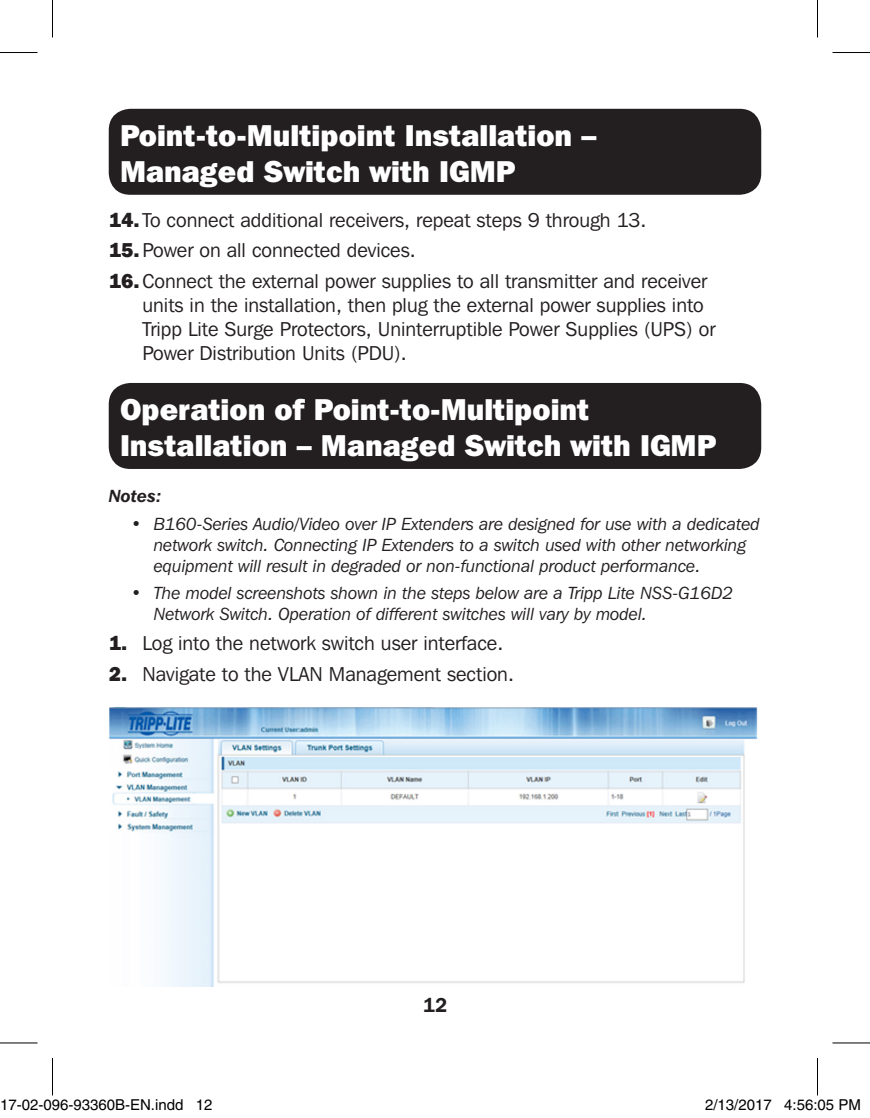
<style>
.page{position:relative;width:870px;height:1118px;background:#fff}
.page>*{position:absolute;margin:0;border:0;box-sizing:border-box;transform-origin:0 0}
.t1{font:800 30px/36px "Franklin Gothic IT Cby BT";color:#fff}
.t2{font:20px/24px "Franklin Gothic IT Cby BT";color:#231f20}
.t3{font:600 20px "Franklin Gothic IT Cby BT";color:#231f20}
.t4{font:italic 17.5px/21px "Franklin Gothic IT Cby BT";color:#231f20}
.t5{font:italic 600 17.5px "Franklin Gothic IT Cby BT";color:#231f20}
.t6{font:15px "Helvetica";color:#000}
.s1{font-weight:800}
</style>
<div class="page">
<div style="left:109px;top:109px;width:652px;height:86px;background:#231f20;border-radius:22px"></div>
<div style="left:109px;top:383px;width:652px;height:86px;background:#231f20;border-radius:22px"></div>
<img style="left:109px;top:707px;width:648px;height:279px">
<hr style="left:0;top:52px;width:38px;height:1px;background:#000">
<hr style="left:832px;top:52px;width:38px;height:1px;background:#000">
<hr style="left:0;top:1042px;width:38px;height:1px;background:#000">
<hr style="left:832px;top:1042px;width:38px;height:1px;background:#000">
<hr style="left:52px;top:0;width:1px;height:38px;background:#000">
<hr style="left:52px;top:1058px;width:1px;height:37px;background:#000">
<hr style="left:817px;top:0;width:1px;height:38px;background:#000">
<hr style="left:817px;top:1058px;width:1px;height:37px;background:#000">
<div style="left:23px;top:1100px;width:6px;height:10px;border:1px solid #fff;border-radius:50%"></div>
<div style="left:22px;top:1099px;width:8px;height:12px;border:1px solid #fff;border-radius:50%"></div>
<div style="left:45px;top:1100px;width:5px;height:10px;border:1px solid #fff;border-radius:50%"></div>
<div style="left:43px;top:1099px;width:9px;height:12px;border:1px solid #fff;border-radius:50%"></div>
<div style="left:108px;top:1100px;width:6px;height:10px;border:1px solid #fff;border-radius:50%"></div>
<div style="left:107px;top:1099px;width:8px;height:12px;border:1px solid #fff;border-radius:50%"></div>
<div style="left:748px;top:1100px;width:6px;height:10px;border:1px solid #fff;border-radius:50%"></div>
<div style="left:747px;top:1099px;width:8px;height:12px;border:1px solid #fff;border-radius:50%"></div>
<div style="left:819px;top:1100px;width:5px;height:10px;border:1px solid #fff;border-radius:50%"></div>
<div style="left:818px;top:1099px;width:8px;height:12px;border:1px solid #fff;border-radius:50%"></div>
<p class="t1" style="left:120px;top:117px;width:478px">Point-to-Multipoint Installation –</p>
<p class="t1" style="left:120px;top:153px;width:397px">Managed Switch with IGMP</p>
<p class="t2" style="left:109px;top:208px;width:539px"><span class="s1">14.</span> To connect additional receivers, repeat steps 9 through 13.</p>
<p class="t2" style="left:109px;top:238px;width:309px"><span class="s1">15.</span> Power on all connected devices.</p>
<p class="t2" style="left:142px;top:268px;width:575px;text-indent:-34px"><span class="s1">16.</span>Connect the external power supplies to all transmitter and receiver units in the installation, then plug the external power supplies into Tripp Lite Surge Protectors, Uninterruptible Power Supplies (UPS) or Power Distribution Units (PDU).</p>
<p class="t1" style="left:120px;top:391px;width:598px">Operation of Point-to-Multipoint<br>Installation – Managed Switch with IGMP</p>
<p class="t5" style="left:109px;top:485px;width:54px">Notes:</p>
<p class="t4" style="left:154px;top:513px;width:608px;text-indent:-22px">• B160-Series Audio/Video over IP Extenders are designed for use with a dedicated network switch. Connecting IP Extenders to a switch used with other networking equipment will result in degraded or non-functional product performance.</p>
<p class="t4" style="left:154px;top:582px;width:581px;text-indent:-22px">• The model screenshots shown in the steps below are a Tripp Lite NSS-G16D2<br>Network Switch. Operation of different switches will vary by model.</p>
<p class="t2" style="left:109px;top:631px;width:396px"><span class="s1">1.</span> Log into the network switch user interface.</p>
<p class="t2" style="left:109px;top:661px;width:407px"><span class="s1">2.</span> Navigate to the VLAN Management section.</p>
<p class="t3" style="left:423px;top:992px;width:26px">12</p>
<p class="t6" style="left:0;top:1096px;width:214px">17-02-096-93360B-EN.indd 12</p>
<p class="t6" style="left:705px;top:1096px;width:157px">2/13/2017 4:56:05 PM</p>
</div>
